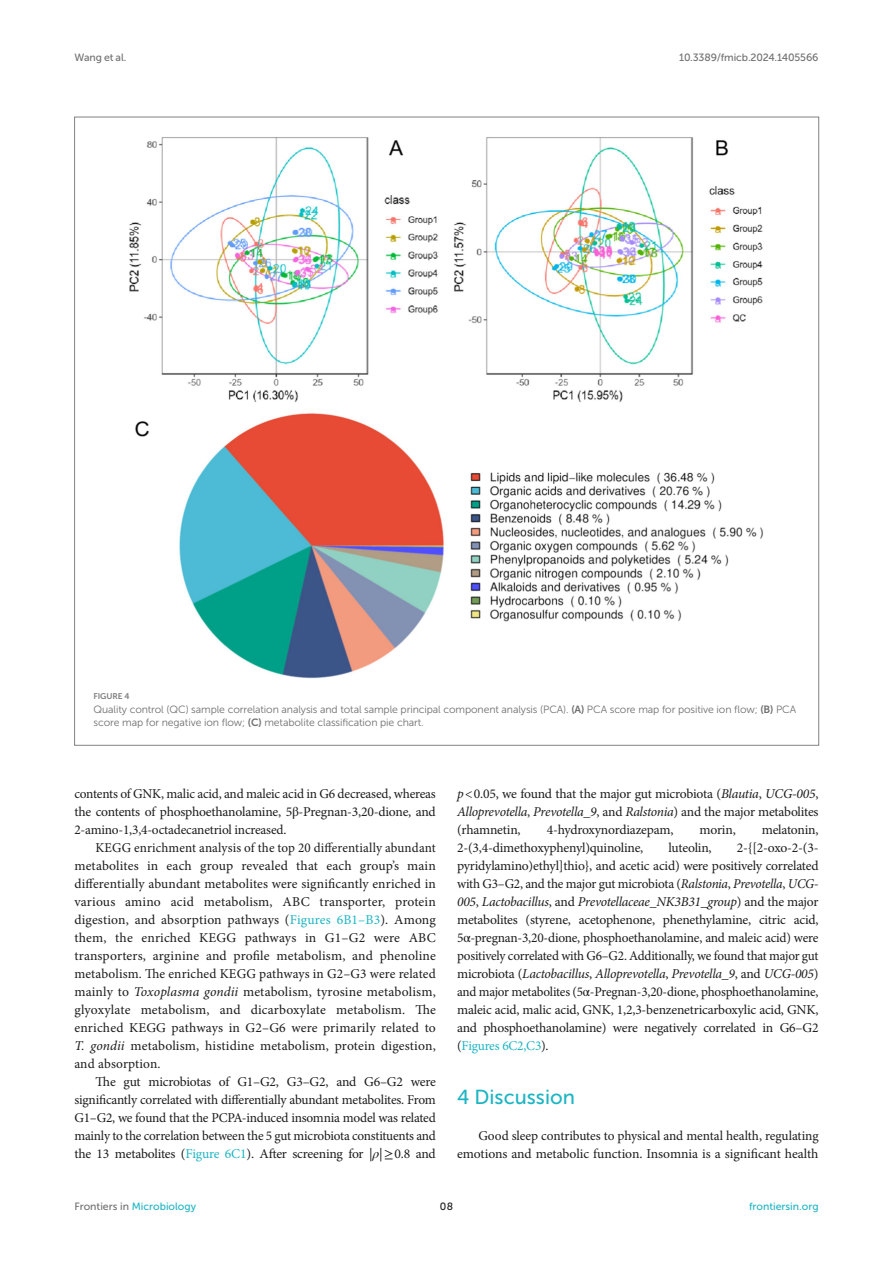
<style>
.page{position:relative;width:893px;height:1263px;background:#fff}
.page>*{position:absolute;margin:0;border:0;box-sizing:border-box;transform-origin:0 0}
.HEAD_1{font:20.25px "Museo Sans 500";color:#1db5c3}
.TEXT{font:13.5px/18px "Minion Pro";letter-spacing:-.015em;color:#1b1c1b;text-align:justify}
.TEXT_FLUSH{font:13.5px/18px "Minion Pro";letter-spacing:-.01em;color:#1b1c1b;text-align:justify}
.FIG_LEG{font:10.5px/13.5px "Museo Sans 300";letter-spacing:-.01em;color:#706f70}
.t1{font:10.5px "Museo Sans 500";color:#1db5c3}
.t2{font:10.5px "Museo Sans 500";letter-spacing:-.015em;color:#706f70}
.t3{font:10.5px "Museo Sans 500";color:#1b1c1b}
.FIG_HD{font:8.25px "Museo Sans 700";letter-spacing:-.01em;color:#7e7f7f}
.s1{font-family:"Museo Sans 700"}
.s2{font-family:"STIX General"}
.s3{color:#1db5c3}
.s4{font-style:italic}
.s5{font-family:"STIX General";font-style:italic}
.s6{color:#706f70}
</style>
<div class="page">
<img style="left:129px;top:137px;width:634px;height:542px">
<p class="t2" style="left:74px;top:51px;width:53px">Wang et al.</p>
<p class="t2" style="left:679px;top:51px;width:141px">10.3389/fmicb.2024.1405566</p>
<p class="FIG_HD" style="left:94px;top:692px;width:37px">FIGURE 4</p>
<p class="FIG_LEG" style="left:94px;top:702px;width:704px">Quality control (QC) sample correlation analysis and total sample principal component analysis (PCA). <span class="s1">(A)</span> PCA score map for positive ion flow; <span class="s1">(B)</span> PCA score map for negative ion flow; <span class="s1">(C)</span> metabolite classification pie chart.</p>
<p class="TEXT_FLUSH" style="left:74px;top:785px;width:363px">contents of GNK, malic acid, and maleic acid in G6 decreased, whereas the contents of phosphoethanolamine, 5<span class="s2">β</span>-Pregnan-3,20-dione, and 2-amino-1,3,4-octadecanetriol increased.</p>
<p class="TEXT" style="left:74px;top:839px;width:363px;text-indent:21px">KEGG enrichment analysis of the top 20 differentially abundant metabolites in each group revealed that each group’s main differentially abundant metabolites were significantly enriched in various amino acid metabolism, ABC transporter, protein digestion, and absorption pathways (<span class="s3">Figures 6B1–B3</span>). Among them, the enriched KEGG pathways in G1–G2 were ABC transporters, arginine and profile metabolism, and phenoline metabolism. The enriched KEGG pathways in G2–G3 were related mainly to <span class="s4">Toxoplasma gondii</span> metabolism, tyrosine metabolism, glyoxylate metabolism, and dicarboxylate metabolism. The enriched KEGG pathways in G2–G6 were primarily related to <span class="s4">T. gondii</span> metabolism, histidine metabolism, protein digestion, and absorption.</p>
<p class="TEXT" style="left:74px;top:1073px;width:363px;text-indent:21px">The gut microbiotas of G1–G2, G3–G2, and G6–G2 were significantly correlated with differentially abundant metabolites. From G1–G2, we found that the PCPA-induced insomnia model was related mainly to the correlation between the 5 gut microbiota constituents and the 13 metabolites (<span class="s3">Figure 6C1</span>). After screening for |<span class="s5">ρ</span>|<span class="s2">≥</span>0.8 and</p>
<p class="TEXT" style="left:457px;top:785px;width:363px"><span class="s4">p</span>&lt;0.05, we found that the major gut microbiota (<span class="s4">Blautia</span>, <span class="s4">UCG-005</span>, <span class="s4">Alloprevotella</span>, <span class="s4">Prevotella_9</span>, and <span class="s4">Ralstonia</span>) and the major metabolites (rhamnetin,</p>
<p class="TEXT" style="left:547px;top:821px;width:128px">4-hydroxynordiazepam,</p>
<p class="TEXT" style="left:699px;top:821px;width:38px">morin,</p>
<p class="TEXT" style="left:762px;top:821px;width:58px">melatonin,</p>
<p class="TEXT" style="left:457px;top:839px;width:188px">2-(3,4-dimethoxyphenyl)quinoline,</p>
<p class="TEXT" style="left:668px;top:839px;width:45px">luteolin,</p>
<p class="TEXT" style="left:457px;top:839px;width:363px;text-indent:280px">2-{[2-oxo-2-(3- pyridylamino)ethyl]thio}, and acetic acid) were positively correlated with G3–G2, and the major gut microbiota (<span class="s4">Ralstonia</span>, <span class="s4">Prevotella</span>, <span class="s4">UCG-005</span>, <span class="s4">Lactobacillus</span>, and <span class="s4">Prevotellaceae_NK3B31_group</span>) and the major metabolites (styrene, acetophenone, phenethylamine, citric acid, 5<span class="s2">α</span>-pregnan-3,20-dione, phosphoethanolamine, and maleic acid) were positively correlated with G6–G2. Additionally, we found that major gut microbiota (<span class="s4">Lactobacillus</span>, <span class="s4">Alloprevotella</span>, <span class="s4">Prevotella_9</span>, and <span class="s4">UCG-005</span>) and major metabolites (5<span class="s2">α</span>-Pregnan-3,20-dione, phosphoethanolamine, maleic acid, malic acid, GNK, 1,2,3-benzenetricarboxylic acid, GNK, and phosphoethanolamine) were negatively correlated in G6–G2 (<span class="s3">Figures 6C2,C3</span>).</p>
<p class="HEAD_1" style="left:457px;top:1086px;width:119px">4 Discussion</p>
<p class="TEXT_FLUSH" style="left:457px;top:1127px;width:363px;text-align:right">Good sleep contributes to physical and mental health, regulating emotions and metabolic function. Insomnia is a significant health</p>
<p class="t1" style="left:74px;top:1200px;width:123px"><span class="s6">Frontiers in</span> Microbiology</p>
<p class="t3" style="left:440px;top:1200px;width:15px">08</p>
<p class="t1" style="left:749px;top:1200px;width:71px">frontiersin.org</p>
</div>
